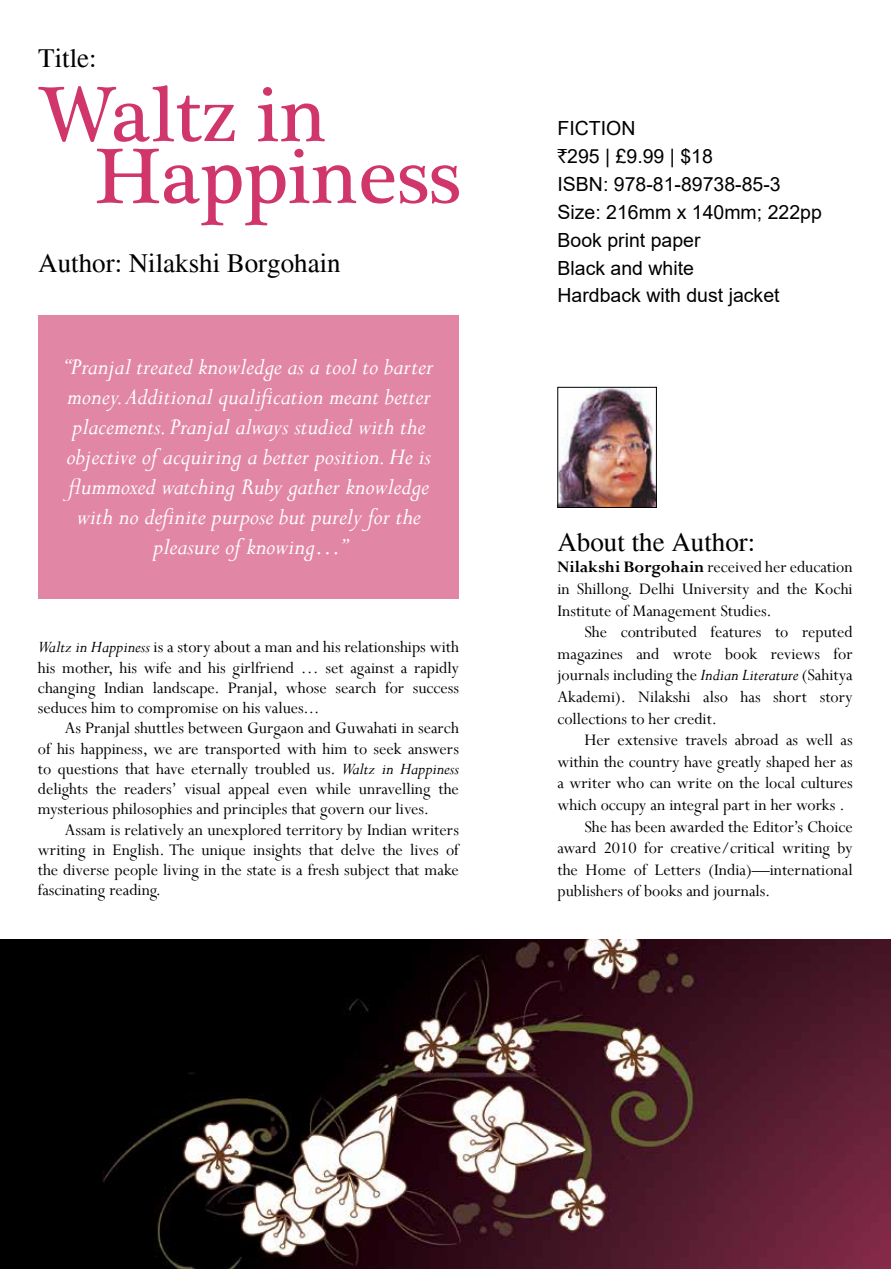
<style>
.page{position:relative;width:891px;height:1269px;background:#fff}
.page>*{position:absolute;margin:0;border:0;box-sizing:border-box;transform-origin:0 0}
.t1{font:27px "Times";color:#000}
.t2{font:italic 25.5px/30px "Perpetua";color:#fff;text-align:center}
.t3{font:19.5px/27.9px "Arial";color:#000}
.t4{font:18px/20.2px "Perpetua";color:#000;text-align:justify}
.s1{font-style:italic}
.s2{font-family:"Rupee Foradian"}
.s3{font-weight:700}
</style>
<div class="page">
<svg style="left:97px;top:149px;width:362px;height:76px"></svg>
<svg style="left:38px;top:85px;width:287px;height:57px"></svg>
<img style="left:0;top:939px;width:891px;height:330px">
<div style="left:39px;top:315px;width:420px;height:284px;background:#e286a6"></div>
<img style="left:559px;top:389px;width:96px;height:117px">
<div style="left:557px;top:387px;width:100px;height:121px;border:1px solid #000"></div>
<h1 class="t1" style="left:38px;top:43px;width:60px">Title:</h1>
<h1 class="t1" style="left:38px;top:248px;width:304px">Author: Nilakshi Borgohain</h1>
<p class="t2" style="left:64px;top:351px;width:370px">“Pranjal treated knowledge as a tool to barter money. Additional qualification meant better placements. Pranjal always studied with the objective of acquiring a better position. He is flummoxed watching Ruby gather knowledge with no definite purpose but purely for the pleasure of knowing…”</p>
<p class="t4" style="left:38px;top:637px;width:423px"><span class="s1">Waltz in Happiness</span> is a story about a man and his relationships with his mother, his wife and his girlfriend … set against a rapidly changing Indian landscape. Pranjal, whose search for success seduces him to compromise on his values...</p>
<p class="t4" style="left:38px;top:718px;width:423px;text-indent:27px">As Pranjal shuttles between Gurgaon and Guwahati in search of his happiness, we are transported with him to seek answers to questions that have eternally troubled us. <span class="s1">Waltz in Happiness </span>delights the readers’ visual appeal even while unravelling the mysterious philosophies and principles that govern our lives.</p>
<p class="t4" style="left:38px;top:819px;width:423px;text-indent:27px">Assam is relatively an unexplored territory by Indian writers writing in English. The unique insights that delve the lives of the diverse people living in the state is a fresh subject that make fascinating reading.</p>
<p class="t3" style="left:557px;top:114px;width:266px">FICTION<br><span class="s2">`</span>295 | £9.99 | $18<br>ISBN: 978-81-89738-85-3<br>Size: 216mm x 140mm; 222pp<br>Book print paper<br>Black and white<br>Hardback with dust jacket</p>
<h1 class="t1" style="left:557px;top:526px;width:199px">About the Author:</h1>
<p class="t4" style="left:557px;top:556px;width:297px;line-height:21.6px"><span class="s3">Nilakshi Borgohain</span> received her education in Shillong. Delhi University and the Kochi Institute of Management Studies.</p>
<p class="t4" style="left:557px;top:621px;width:297px;line-height:21.6px;text-indent:27px">She contributed features to reputed magazines and wrote book reviews for journals including the <span class="s1">Indian Literature</span> (Sahitya Akademi). Nilakshi also has short story collections to her credit.</p>
<p class="t4" style="left:584px;top:729px;width:270px">Her extensive travels abroad as well as</p>
<p class="t4" style="left:557px;top:751px;width:297px">within the country have greatly shaped her as</p>
<p class="t4" style="left:557px;top:773px;width:297px">a writer who can write on the local cultures</p>
<p class="t4" style="left:557px;top:794px;width:289px">which occupy an integral part in her works .</p>
<p class="t4" style="left:584px;top:816px;width:270px">She has been awarded the Editor’s Choice</p>
<p class="t4" style="left:557px;top:837px;width:297px">award 2010 for creative/critical writing by</p>
<p class="t4" style="left:557px;top:859px;width:297px">the Home of Letters (India)—international</p>
<p class="t4" style="left:557px;top:881px;width:215px">publishers of books and journals.</p>
</div>
